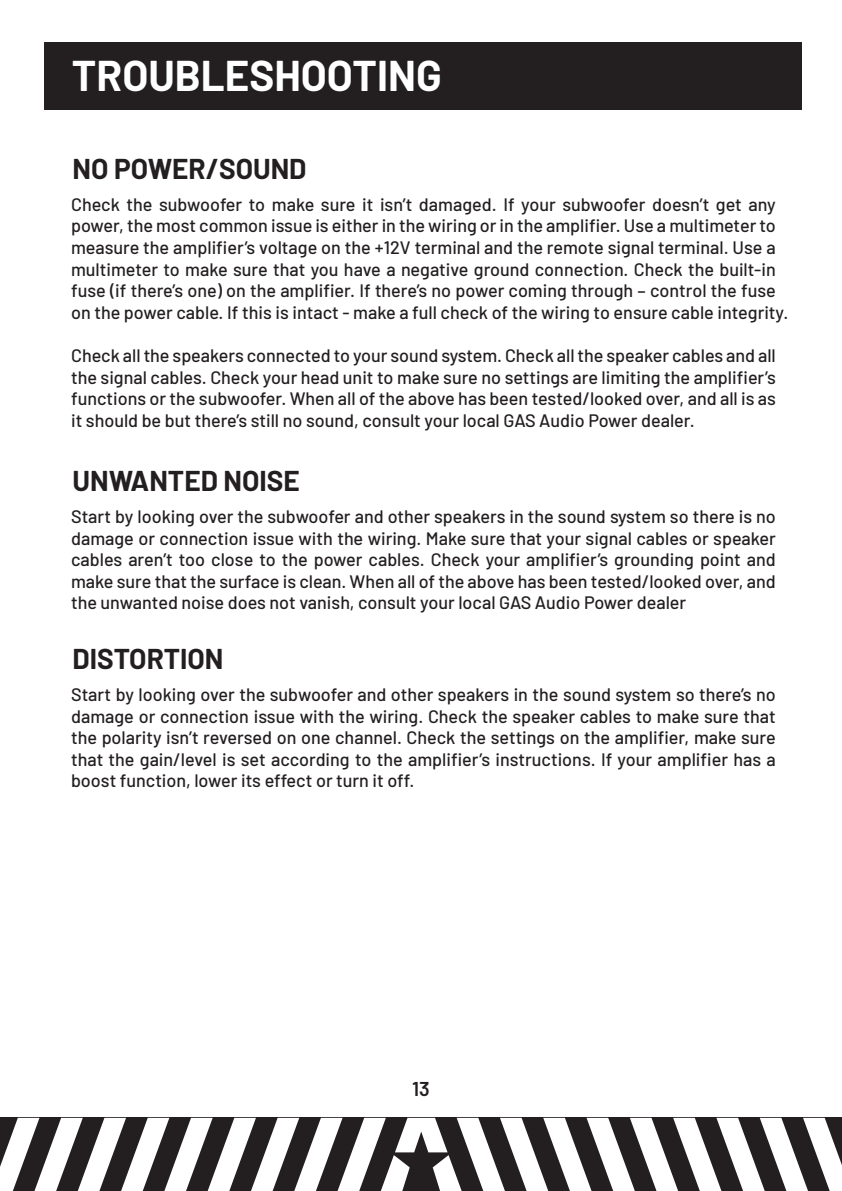
<style>
.page{position:relative;width:842px;height:1191px;background:#fff}
.page>*{position:absolute;margin:0;border:0;box-sizing:border-box;transform-origin:0 0}
.t1{font:700 42px "Barlow";color:#fff}
.t2{font:700 28px "Barlow";color:#231f20}
.t3{font:600 20px "Barlow";color:#231f20}
.t4{font:500 18px/21.6px "Barlow";color:#231f20;text-align:justify}
</style>
<div class="page">
<div style="left:45px;top:43px;width:757px;height:67px;background:#231f20"></div>
<svg style="left:0;top:1117px;width:842px;height:74px"></svg>
<h1 class="t1" style="left:72px;top:45px;width:371px">TROUBLESHOOTING</h1>
<h2 class="t2" style="left:73px;top:148px;width:235px">NO POWER/SOUND</h2>
<p class="t4" style="left:71px;top:192px;width:719px;text-align:left">Check the subwoofer to make sure it isn’t damaged. If your subwoofer doesn’t get any power, the most common issue is either in the wiring or in the amplifier. Use a multimeter to measure the amplifier’s voltage on the +12V terminal and the remote signal terminal. Use a multimeter to make sure that you have a negative ground connection. Check the built-in fuse (if there’s one) on the amplifier. If there’s no power coming through – control the fuse on the power cable. If this is intact - make a full check of the wiring to ensure cable integrity.</p>
<p class="t4" style="left:71px;top:343px;width:706px">Check all the speakers connected to your sound system. Check all the speaker cables and all the signal cables. Check your head unit to make sure no settings are limiting the amplifier’s functions or the subwoofer. When all of the above has been tested/looked over, and all is as it should be but there’s still no sound, consult your local GAS Audio Power dealer.</p>
<h2 class="t2" style="left:73px;top:460px;width:229px">UNWANTED NOISE</h2>
<p class="t4" style="left:71px;top:504px;width:706px">Start by looking over the subwoofer and other speakers in the sound system so there is no damage or connection issue with the wiring. Make sure that your signal cables or speaker cables aren’t too close to the power cables. Check your amplifier’s grounding point and make sure that the surface is clean. When all of the above has been tested/looked over, and the unwanted noise does not vanish, consult your local GAS Audio Power dealer</p>
<h2 class="t2" style="left:73px;top:638px;width:153px">DISTORTION</h2>
<p class="t4" style="left:71px;top:682px;width:706px">Start by looking over the subwoofer and other speakers in the sound system so there’s no damage or connection issue with the wiring. Check the speaker cables to make sure that the polarity isn’t reversed on one channel. Check the settings on the amplifier, make sure that the gain/level is set according to the amplifier’s instructions. If your amplifier has a boost function, lower its effect or turn it off.</p>
<p class="t3" style="left:412px;top:1073px;width:19px">13</p>
</div>
